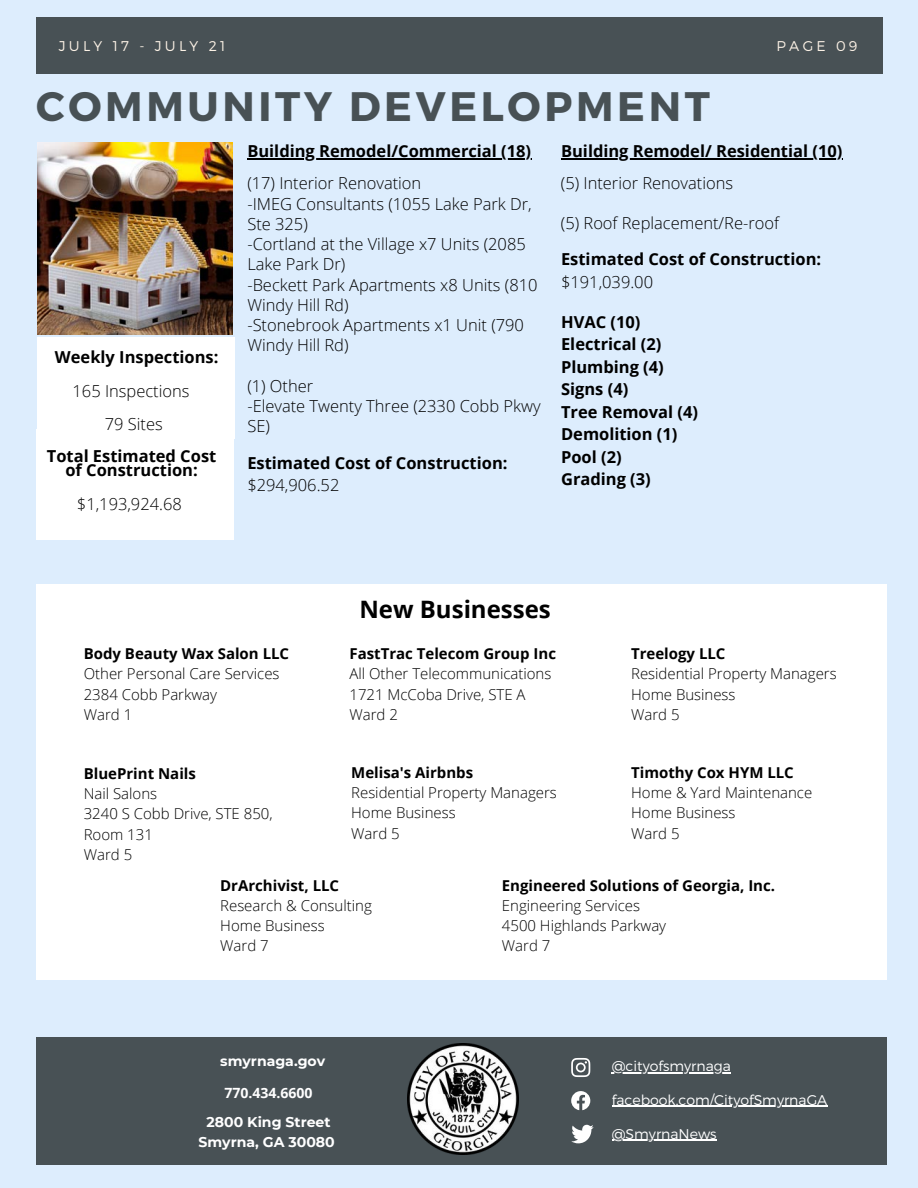
<style>
.page{position:relative;width:918px;height:1188px;background:#ddedfd}
.page>*{position:absolute;margin:0;border:0;box-sizing:border-box;transform-origin:0 0}
.t1{font:700 41.1px "Montserrat";letter-spacing:.09em;color:#485155}
.t2{font:700 24px "Open Sans";color:#000}
.t3{font:300 16.5px/20.2px "Open Sans";color:#000}
.t4{font:700 16.5px/22.5px "Open Sans";color:#000}
.t5{font:300 15px/20.2px "Open Sans";color:#000}
.t6{font:700 15px "Open Sans";color:#000}
.t7{font:300 14.1px "Montserrat";color:#fff}
.t8{font:700 14.1px "Montserrat";color:#fff}
.t9{font:300 14.1px "Montserrat";letter-spacing:.23em;color:#fcf2e6}
.t10{font:700 14.1px "Open Sans";color:#fff}
.s1{font-weight:300}
</style>
<div class="page">
<div style="left:36px;top:17px;width:847px;height:56px;background:#485155"></div>
<div style="left:36px;top:1037px;width:851px;height:128px;background:#485155"></div>
<img style="left:407px;top:1044px;width:111px;height:111px">
<svg style="left:571px;top:1058px;width:19px;height:19px"></svg>
<svg style="left:571px;top:1091px;width:19px;height:19px"></svg>
<svg style="left:571px;top:1124px;width:23px;height:19px"></svg>
<img style="left:37px;top:142px;width:196px;height:192px">
<div style="left:37px;top:337px;width:197px;height:101px;background:#fff"></div>
<div style="left:36px;top:429px;width:197px;height:111px;background:#fff"></div>
<hr style="left:612px;top:1106px;width:215px;height:1px;background:#fff">
<hr style="left:612px;top:1072px;width:119px;height:1px;background:#fff">
<hr style="left:612px;top:1140px;width:105px;height:1px;background:#fff">
<hr style="left:561px;top:158px;width:282px;height:2px;background:#000">
<div style="left:36px;top:584px;width:851px;height:395px;background:#fff"></div>
<hr style="left:247px;top:158px;width:284px;height:2px;background:#000">
<p class="t9" style="left:59px;top:36px;width:168px">JULY 17 - JULY 21</p>
<p class="t9" style="left:777px;top:36px;width:82px">PAGE 09</p>
<p class="t1" style="left:36px;top:80px;width:675px">COMMUNITY DEVELOPMENT</p>
<p class="t4" style="left:55px;top:345px;width:165px">Weekly Inspections:</p>
<p class="t3" style="left:73px;top:380px;width:118px">165 Inspections</p>
<p class="t3" style="left:105px;top:414px;width:59px">79 Sites</p>
<p class="t4" style="left:47px;top:448px;width:171px;line-height:14.7px;text-align:center">Total Estimated Cost of Construction:</p>
<p class="t3" style="left:77px;top:494px;width:106px">$1,193,924.68</p>
<p class="t4" style="left:247px;top:140px;width:285px">Building Remodel/Commercial (18)</p>
<p class="t3" style="left:247px;top:173px;width:175px">(17) Interior Renovation</p>
<p class="t3" style="left:247px;top:193px;width:286px">-IMEG Consultants (1055 Lake Park Dr,<br>Ste 325)</p>
<p class="t3" style="left:247px;top:234px;width:280px">-Cortland at the Village x7 Units (2085<br>Lake Park Dr)</p>
<p class="t3" style="left:247px;top:274px;width:292px">-Beckett Park Apartments x8 Units (810<br>Windy Hill Rd)</p>
<p class="t3" style="left:247px;top:315px;width:278px">-Stonebrook Apartments x1 Unit (790<br>Windy Hill Rd)</p>
<p class="t3" style="left:247px;top:375px;width:67px">(1) Other</p>
<p class="t3" style="left:247px;top:396px;width:295px">-Elevate Twenty Three (2330 Cobb Pkwy<br>SE)</p>
<p class="t4" style="left:247px;top:451px;width:262px">Estimated Cost of Construction: <span class="s1">$294,906.52</span></p>
<p class="t4" style="left:561px;top:140px;width:283px">Building Remodel/ Residential (10)</p>
<p class="t3" style="left:561px;top:172px;width:174px">(5) Interior Renovations</p>
<p class="t3" style="left:561px;top:213px;width:220px">(5) Roof Replacement/Re-roof</p>
<p class="t4" style="left:561px;top:248px;width:262px">Estimated Cost of Construction: <span class="s1">$191,039.00</span></p>
<p class="t4" style="left:561px;top:310px;width:81px">HVAC (10)</p>
<p class="t4" style="left:561px;top:333px;width:102px">Electrical (2)</p>
<p class="t4" style="left:561px;top:355px;width:104px">Plumbing (4)</p>
<p class="t4" style="left:561px;top:378px;width:69px">Signs (4)</p>
<p class="t4" style="left:561px;top:400px;width:138px">Tree Removal (4)</p>
<p class="t4" style="left:561px;top:423px;width:118px">Demolition (1)</p>
<p class="t4" style="left:561px;top:445px;width:62px">Pool (2)</p>
<p class="t4" style="left:561px;top:468px;width:91px">Grading (3)</p>
<p class="t2" style="left:360px;top:593px;width:193px">New Businesses</p>
<p class="t6" style="left:84px;top:643px;width:207px">Body Beauty Wax Salon LLC</p>
<p class="t5" style="left:84px;top:664px;width:197px">Other Personal Care Services</p>
<p class="t5" style="left:84px;top:684px;width:135px">2384 Cobb Parkway</p>
<p class="t5" style="left:84px;top:704px;width:50px">Ward 1</p>
<p class="t6" style="left:84px;top:763px;width:114px">BluePrint Nails</p>
<p class="t5" style="left:84px;top:783px;width:75px">Nail Salons</p>
<p class="t5" style="left:84px;top:803px;width:190px">3240 S Cobb Drive, STE 850,<br>Room 131</p>
<p class="t5" style="left:84px;top:844px;width:50px">Ward 5</p>
<p class="t6" style="left:349px;top:643px;width:208px">FastTrac Telecom Group Inc</p>
<p class="t5" style="left:349px;top:664px;width:203px">All Other Telecommunications</p>
<p class="t5" style="left:349px;top:684px;width:178px">1721 McCoba Drive, STE A</p>
<p class="t5" style="left:349px;top:704px;width:50px">Ward 2</p>
<p class="t6" style="left:351px;top:762px;width:123px">Melisa's Airbnbs</p>
<p class="t5" style="left:351px;top:782px;width:207px">Residential Property Managers</p>
<p class="t5" style="left:351px;top:802px;width:106px">Home Business</p>
<p class="t5" style="left:351px;top:823px;width:50px">Ward 5</p>
<p class="t6" style="left:631px;top:643px;width:96px">Treelogy LLC</p>
<p class="t5" style="left:631px;top:664px;width:207px">Residential Property Managers</p>
<p class="t5" style="left:631px;top:684px;width:106px">Home Business</p>
<p class="t5" style="left:631px;top:704px;width:50px">Ward 5</p>
<p class="t6" style="left:631px;top:762px;width:164px">Timothy Cox HYM LLC</p>
<p class="t5" style="left:631px;top:782px;width:183px">Home &amp; Yard Maintenance</p>
<p class="t5" style="left:631px;top:802px;width:106px">Home Business</p>
<p class="t5" style="left:631px;top:823px;width:50px">Ward 5</p>
<p class="t6" style="left:220px;top:875px;width:120px">DrArchivist, LLC</p>
<p class="t5" style="left:220px;top:895px;width:153px">Research &amp; Consulting</p>
<p class="t5" style="left:220px;top:915px;width:106px">Home Business</p>
<p class="t5" style="left:220px;top:935px;width:50px">Ward 7</p>
<p class="t6" style="left:502px;top:875px;width:275px">Engineered Solutions of Georgia, Inc.</p>
<p class="t5" style="left:502px;top:895px;width:140px">Engineering Services</p>
<p class="t5" style="left:502px;top:915px;width:166px">4500 Highlands Parkway</p>
<p class="t5" style="left:502px;top:936px;width:50px">Ward 7</p>
<p class="t8" style="left:220px;top:1053px;width:106px">smyrnaga.gov</p>
<p class="t7" style="left:612px;top:1057px;width:121px">@cityofsmyrnaga</p>
<p class="t10" style="left:224px;top:1083px;width:90px">770.434.6600</p>
<p class="t7" style="left:612px;top:1090px;width:217px">facebook.com/CityofSmyrnaGA</p>
<p class="t8" style="left:207px;top:1113px;width:126px">2800 King Street</p>
<p class="t8" style="left:198px;top:1134px;width:138px">Smyrna, GA 30080</p>
<p class="t7" style="left:612px;top:1125px;width:106px">@SmyrnaNews</p>
</div>
